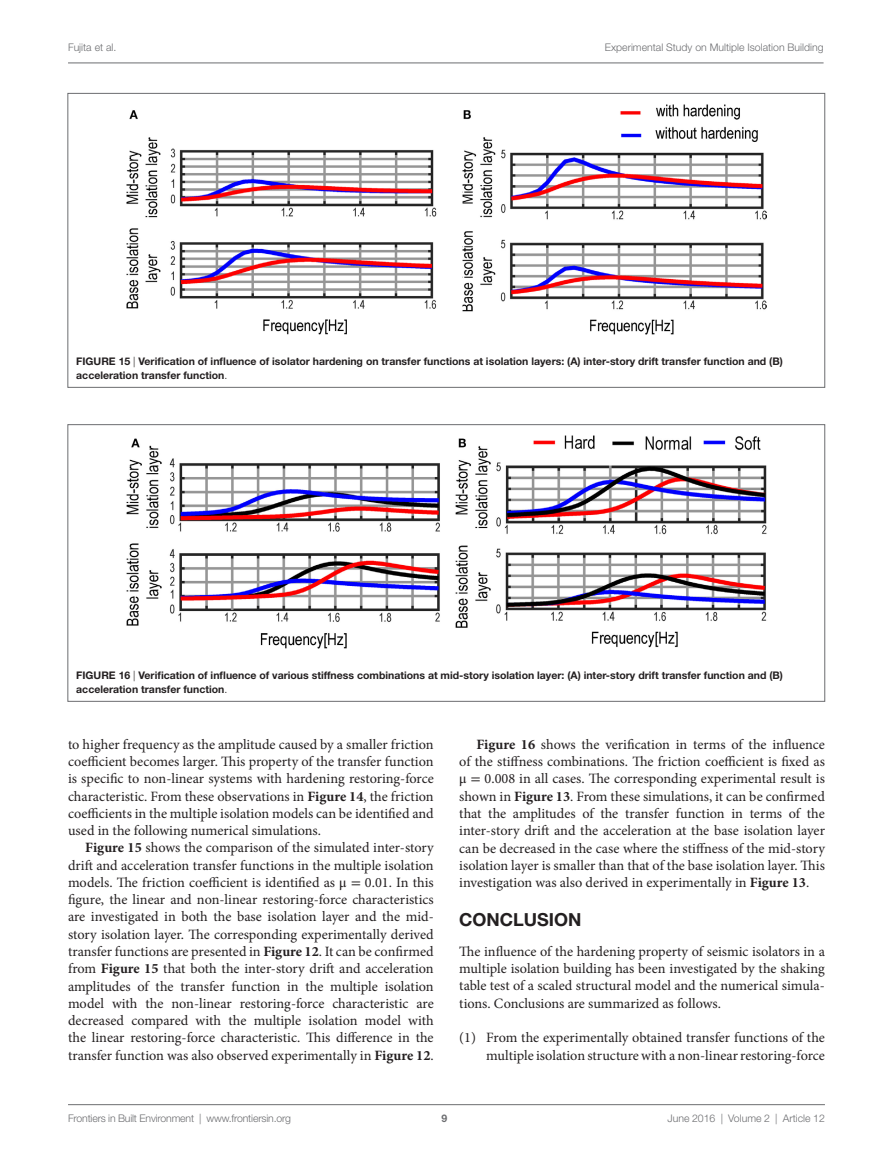
<style>
.page{position:relative;width:893px;height:1170px;background:#fff}
.page>*{position:absolute;margin:0;border:0;box-sizing:border-box;transform-origin:0 0}
.t1{font:700 18px "Helvetica Neue LT Std";color:#231f20}
.t2{font:14.25px/17.2px "Minion Pro";color:#231f20;text-align:justify}
.t3{font:700 10.5px/14.2px "Helvetica Neue LT Std";color:#231f20}
.t4{font:300 10.5px "Helvetica Neue LT Std";color:#6c6d70}
.t5{font:700 10.5px "Helvetica Neue LT Std";color:#6c6d70}
.s1{font-weight:300}
.s2{font-weight:700}
.s3{font-family:"STIX General"}
</style>
<div class="page">
<img style="left:126px;top:105px;width:640px;height:229px">
<img style="left:126px;top:436px;width:641px;height:212px">
<hr style="left:68px;top:1104px;width:757px;height:1px;background:#6c6d70">
<hr style="left:68px;top:63px;width:756px;height:1px;background:#6c6d70">
<p class="t4" style="left:68px;top:41px;width:50px">Fujita et al.</p>
<p class="t4" style="left:605px;top:41px;width:220px">Experimental Study on Multiple Isolation Building</p>
<p class="t3" style="left:76px;top:353px;width:708px">FIG URE 15 <span class="s1">|</span> Verification of influence of isolator hardening on transfer functions at isolation layers: (A) inter-story drift transfer function and (B) acceleration transfer function<span class="s1">.</span></p>
<p class="t3" style="left:76px;top:667px;width:708px">FIG URE 16 <span class="s1">|</span> Verification of influence of various stiffness combinations at mid-story isolation layer: (A) inter-story drift transfer function and (B) acceleration transfer function<span class="s1">.</span></p>
<p class="t2" style="left:68px;top:735px;width:367px">to higher frequency as the amplitude caused by a smaller friction coefficient becomes larger. This property of the transfer function is specific to non-linear systems with hardening restoring-force characteristic. From these observations in <span class="s2">Figure 14</span>, the friction coefficients in the multiple isolation models can be identified and used in the following numerical simulations.</p>
<p class="t2" style="left:68px;top:839px;width:367px;text-indent:17px"><span class="s2">Figure 15</span> shows the comparison of the simulated inter-story drift and acceleration transfer functions in the multiple isolation models. The friction coefficient is identified as <span class="s3">μ =</span> 0.01. In this figure, the linear and non-linear restoring-force characteristics are investigated in both the base isolation layer and the mid&shy;story isolation layer. The corresponding experimentally derived transfer functions are presented in <span class="s2">Figure 12</span>. It can be confirmed from <span class="s2">Figure 15</span> that both the inter-story drift and acceleration amplitudes of the transfer function in the multiple isolation model with the non-linear restoring-force characteristic are decreased compared with the multiple isolation model with the linear restoring-force characteristic. This difference in the transfer function was also observed experimentally in <span class="s2">Figure 12</span>.</p>
<p class="t2" style="left:459px;top:735px;width:367px;text-indent:17px"><span class="s2">Figure 16</span> shows the verification in terms of the influence of the stiffness combinations. The friction coefficient is fixed as <span class="s3">μ =</span> 0.008 in all cases. The corresponding experimental result is shown in <span class="s2">Figure 13</span>. From these simulations, it can be confirmed that the amplitudes of the transfer function in terms of the inter-story drift and the acceleration at the base isolation layer can be decreased in the case where the stiffness of the mid-story isolation layer is smaller than that of the base isolation layer. This investigation was also derived in experimentally in <span class="s2">Figure 13</span>.</p>
<p class="t1" style="left:459px;top:908px;width:41px">CONCL</p>
<p class="t1" style="left:524px;top:908px;width:57px">USION</p>
<p class="t2" style="left:459px;top:942px;width:367px">The influence of the hardening property of seismic isolators in a multiple isolation building has been investigated by the shaking table test of a scaled structural model and the numerical simula&shy;tions. Conclusions are summarized as follows.</p>
<p class="t2" style="left:459px;top:1029px;width:367px;text-align:right">(1) From the experimentally obtained transfer functions of the multiple isolation structure with a non-linear restoring-force</p>
<p class="t4" style="left:68px;top:1111px;width:225px">Frontiers in Built Environment | www.frontiersin.org</p>
<p class="t4" style="left:667px;top:1111px;width:159px">June 2016 | Volume 2 | Article 12</p>
<p class="t5" style="left:441px;top:1111px;width:7px">9</p>
</div>
